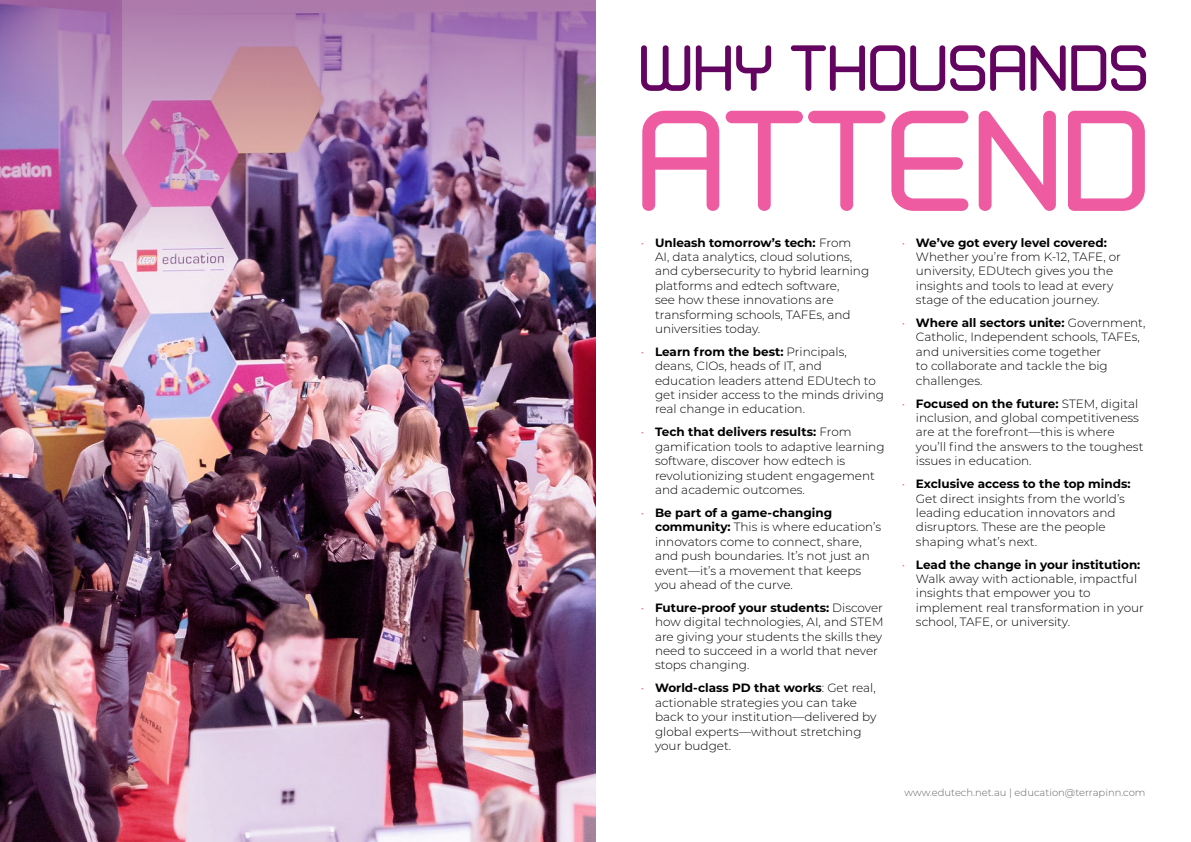
<style>
.page{position:relative;width:1191px;height:842px;background:#fff}
.page>*{position:absolute;margin:0;border:0;box-sizing:border-box;transform-origin:0 0}
.t1{font:143px "Zolano Sans BTN Bold";letter-spacing:-.005em;color:#ef5ba1}
.t2{font:65px "Zolano Sans BTN Bold";letter-spacing:-.015em;color:#630460}
.t3{font:300 12px/14.4px "Montserrat";color:#000}
.t4{font:300 10px "Montserrat";color:#636466}
.s1{color:#ef5ba1}
.s2{font-weight:700}
</style>
<div class="page">
<img style="left:0;top:592px;width:595px;height:250px">
<img style="left:0;top:0;width:595px;height:592px">
<h2 class="t2" style="left:637px;top:30px;width:513px">WHY THOUSANDS</h2>
<h1 class="t1" style="left:635px;top:77px;width:517px">ATTEND</h1>
<p class="t3" style="left:655px;top:235px;width:216px;text-indent:-14px"><span class="s1">•</span> <span class="s2">Unleash tomorrow’s tech:</span> From<br>AI, data analytics, cloud solutions, and cybersecurity to hybrid learning platforms and edtech software,<br>see how these innovations are transforming schools, TAFEs, and universities today.</p>
<p class="t3" style="left:655px;top:344px;width:230px;text-indent:-14px"><span class="s1">•</span> <span class="s2">Learn from the best:</span> Principals, deans, CIOs, heads of IT, and education leaders attend EDUtech to get insider access to the minds driving real change in education.</p>
<p class="t3" style="left:655px;top:424px;width:231px;text-indent:-14px"><span class="s1">•</span> <span class="s2">Tech that delivers results:</span> From gamification tools to adaptive learning software, discover how edtech is revolutionizing student engagement and academic outcomes.</p>
<p class="t3" style="left:655px;top:505px;width:228px;text-indent:-14px"><span class="s1">•</span> <span class="s2">Be part of a game-changing community:</span> This is where education’s innovators come to connect, share, and push boundaries. It’s not just an event—it’s a movement that keeps you ahead of the curve.</p>
<p class="t3" style="left:655px;top:600px;width:230px;text-indent:-14px"><span class="s1">•</span> <span class="s2">Future-proof your students:</span> Discover how digital technologies, AI, and STEM are giving your students the skills they need to succeed in a world that never stops changing.</p>
<p class="t3" style="left:655px;top:680px;width:223px;text-indent:-14px"><span class="s1">•</span> <span class="s2">World-class PD that works</span>: Get real, actionable strategies you can take back to your institution—delivered by global experts—without stretching your budget.</p>
<p class="t3" style="left:916px;top:235px;width:207px;text-indent:-14px"><span class="s1">•</span> <span class="s2">We’ve got every level covered:<br></span>Whether you’re from K-12, TAFE, or university, EDUtech gives you the insights and tools to lead at every stage of the education journey.</p>
<p class="t3" style="left:916px;top:315px;width:231px;text-indent:-14px"><span class="s1">•</span> <span class="s2">Where all sectors unite:</span> Government,<br>Catholic, Independent schools, TAFEs, and universities come together<br>to collaborate and tackle the big challenges.</p>
<p class="t3" style="left:916px;top:396px;width:229px;text-indent:-14px"><span class="s1">•</span> <span class="s2">Focused on the future:</span> STEM, digital inclusion, and global competitiveness are at the forefront—this is where you’ll find the answers to the toughest issues in education.</p>
<p class="t3" style="left:916px;top:476px;width:216px;text-indent:-14px"><span class="s1">•</span> <span class="s2">Exclusive access to the top minds:<br></span>Get direct insights from the world’s leading education innovators and disruptors. These are the people shaping what’s next.</p>
<p class="t3" style="left:916px;top:557px;width:229px;text-indent:-14px"><span class="s1">•</span> <span class="s2">Lead the change in your institution:<br></span>Walk away with actionable, impactful insights that empower you to implement real transformation in your school, TAFE, or university.</p>
<p class="t4" style="left:904px;top:785px;width:243px">www.edutech.net.au | education@terrapinn.com</p>
</div>
